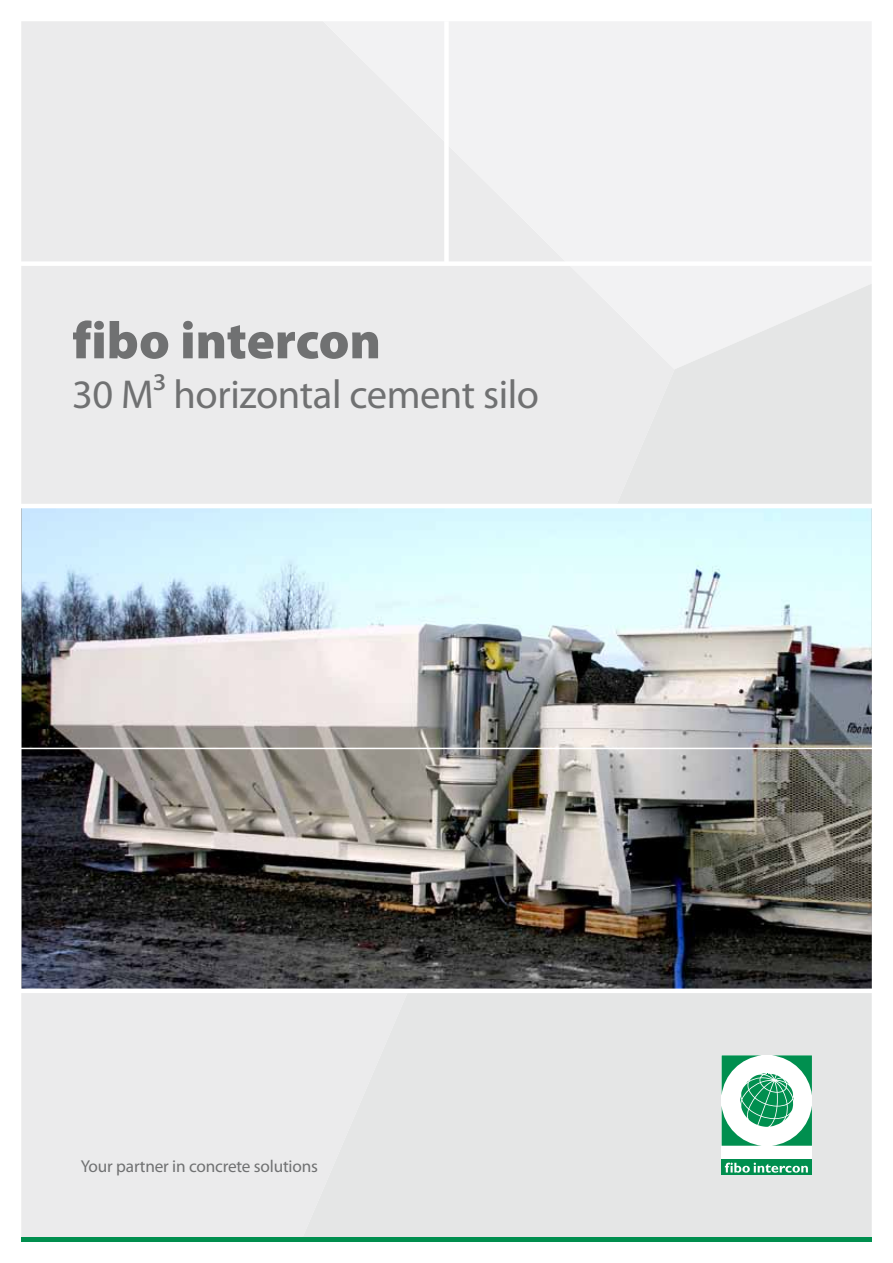
<style>
.page{position:relative;width:893px;height:1263px;background:#fff}
.page>*{position:absolute;margin:0;border:0;box-sizing:border-box;transform-origin:0 0}
.t1{font:900 52.5px "Myriad Pro";color:#707172}
.t2{font:40.5px "Myriad Pro";letter-spacing:-.01em;color:#707172}
.t3{font:17.25px "Myriad Pro";letter-spacing:-.01em;color:#707172}
</style>
<div class="page">
<div style="left:21px;top:21px;width:302px;height:1216px;background:#ebebec"></div>
<div style="left:323px;top:22px;width:549px;height:262px;background:#f2f2f3"></div>
<div style="left:301px;top:284px;width:571px;height:953px;background:#e5e6e6"></div>
<div style="left:21px;top:1237px;width:851px;height:5px;background:#008f4f"></div>
<img style="left:22px;top:508px;width:850px;height:480px">
<div style="left:0;top:261px;width:893px;height:5px;background:#fff"></div>
<hr style="left:0;top:504px;width:893px;height:4px;background:#fff">
<hr style="left:0;top:748px;width:893px;height:1px;background:#fff">
<div style="left:0;top:988px;width:893px;height:5px;background:#fff"></div>
<div style="left:444px;top:21px;width:5px;height:243px;background:#fff"></div>
<div style="left:722px;top:1055px;width:90px;height:120px;background:#fff"></div>
<div style="left:722px;top:1159px;width:90px;height:16px;background:#008f4f"></div>
<svg style="left:725px;top:1163px;width:83px;height:10px"></svg>
<svg style="left:722px;top:1055px;width:90px;height:91px"></svg>
<h1 class="t1" style="left:72px;top:311px;width:310px">fibo intercon</h1>
<h2 class="t2" style="left:72px;top:369px;width:468px">30 M³ horizontal cement silo</h2>
<p class="t3" style="left:81px;top:1156px;width:239px">Your partner in concrete solutions</p>
</div>
